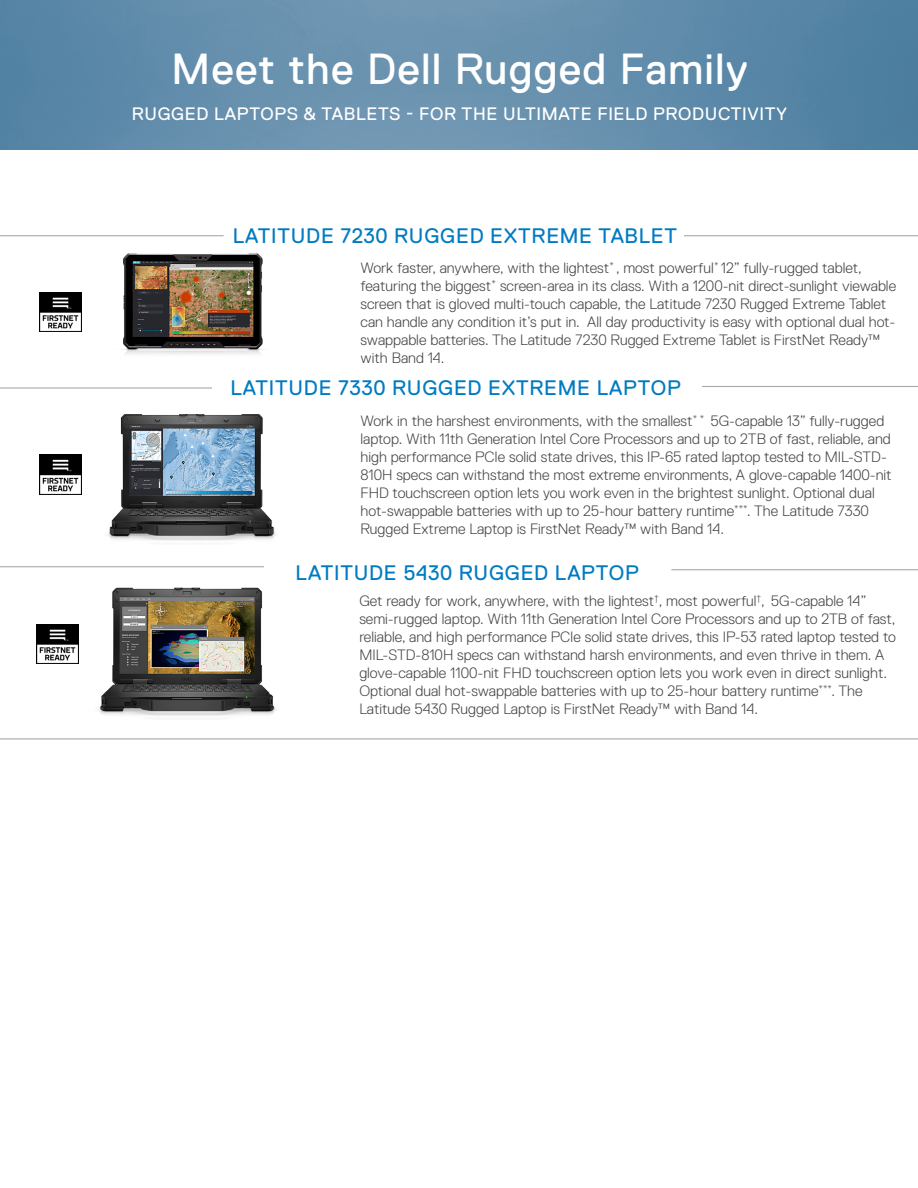
<style>
.page{position:relative;width:918px;height:1188px;background:#fff}
.page>*{position:absolute;margin:0;border:0;box-sizing:border-box;transform-origin:0 0}
.t1{font:43.5px "Dell Replica";letter-spacing:.025em;color:#fff}
.t2{font:21px "Dell Replica";letter-spacing:.035em;color:#007bc2}
.t3{font:18px "Dell Replica";letter-spacing:.035em;color:#fff}
.t4{font:300 15px/18px "Dell Replica";color:#454444}
</style>
<div class="page">
<hr style="left:0;top:387px;width:212px;height:2px;background:#a8a9ad">
<hr style="left:0;top:738px;width:918px;height:1px;background:#a8a9ad">
<hr style="left:0;top:235px;width:224px;height:1px;background:#a8a9ad">
<hr style="left:684px;top:235px;width:234px;height:1px;background:#a8a9ad">
<hr style="left:702px;top:386px;width:216px;height:1px;background:#a8a9ad">
<img style="left:0;top:0;width:918px;height:150px">
<img style="left:110px;top:235px;width:154px;height:154px">
<img style="left:39px;top:455px;width:43px;height:39px">
<hr style="left:0;top:566px;width:264px;height:1px;background:#a8a9ad">
<hr style="left:671px;top:569px;width:247px;height:1px;background:#a8a9ad">
<img style="left:36px;top:624px;width:43px;height:40px">
<img style="left:107px;top:415px;width:169px;height:126px">
<img style="left:98px;top:587px;width:178px;height:129px">
<img style="left:39px;top:292px;width:43px;height:40px">
<p class="t1" style="left:172px;top:45px;width:578px">Meet the Dell Rugged Family</p>
<p class="t3" style="left:132px;top:104px;width:657px">RUGGED LAPTOPS &amp; TABLETS - FOR THE ULTIMATE FIELD PRODUCTIVITY</p>
<p class="t2" style="left:233px;top:224px;width:446px">LATITUDE 7230 RUGGED EXTREME TABLET</p>
<p class="t4" style="left:361px;top:259px;width:537px">Work faster, anywhere, with the lightest<sup>*</sup> , most powerful<sup>*</sup> 12” fully-rugged tablet, featuring the biggest<sup>*</sup> screen-area in its class. With a 1200-nit direct-sunlight viewable screen that is gloved multi-touch capable, the Latitude 7230 Rugged Extreme Tablet can handle any condition it’s put in. All day productivity is easy with optional dual hot&shy;swappable batteries. The Latitude 7230 Rugged Extreme Tablet is FirstNet Ready™ with Band 14.</p>
<p class="t2" style="left:230px;top:376px;width:452px">LATITUDE 7330 RUGGED EXTREME LAPTOP</p>
<p class="t4" style="left:361px;top:412px;width:533px">Work in the harshest environments, with the smallest<sup>*</sup> <sup>*</sup> 5G-capable 13” fully-rugged laptop. With 11th Generation Intel Core Processors and up to 2TB of fast, reliable, and high performance PCIe solid state drives, this IP-65 rated laptop tested to MIL-STD-810H specs can withstand the most extreme environments, A glove-capable 1400-nit FHD touchscreen option lets you work even in the brightest sunlight. Optional dual hot-swappable batteries with up to 25-hour battery runtime<sup>***</sup>. The Latitude 7330<br>Rugged Extreme Laptop is FirstNet Ready™ with Band 14.</p>
<p class="t2" style="left:296px;top:562px;width:345px">LATITUDE 5430 RUGGED LAPTOP</p>
<p class="t4" style="left:359px;top:591px;width:538px">Get ready for work, anywhere, with the lightest<sup>†</sup>, most powerful<sup>†</sup>, 5G-capable 14” semi-rugged laptop. With 11th Generation Intel Core Processors and up to 2TB of fast, reliable, and high performance PCIe solid state drives, this IP-53 rated laptop tested to MIL-STD-810H specs can withstand harsh environments, and even thrive in them. A glove-capable 1100-nit FHD touchscreen option lets you work even in direct sunlight.<br>Optional dual hot-swappable batteries with up to 25-hour battery runtime<sup>***</sup>. The Latitude 5430 Rugged Laptop is FirstNet Ready™ with Band 14.</p>
</div>
